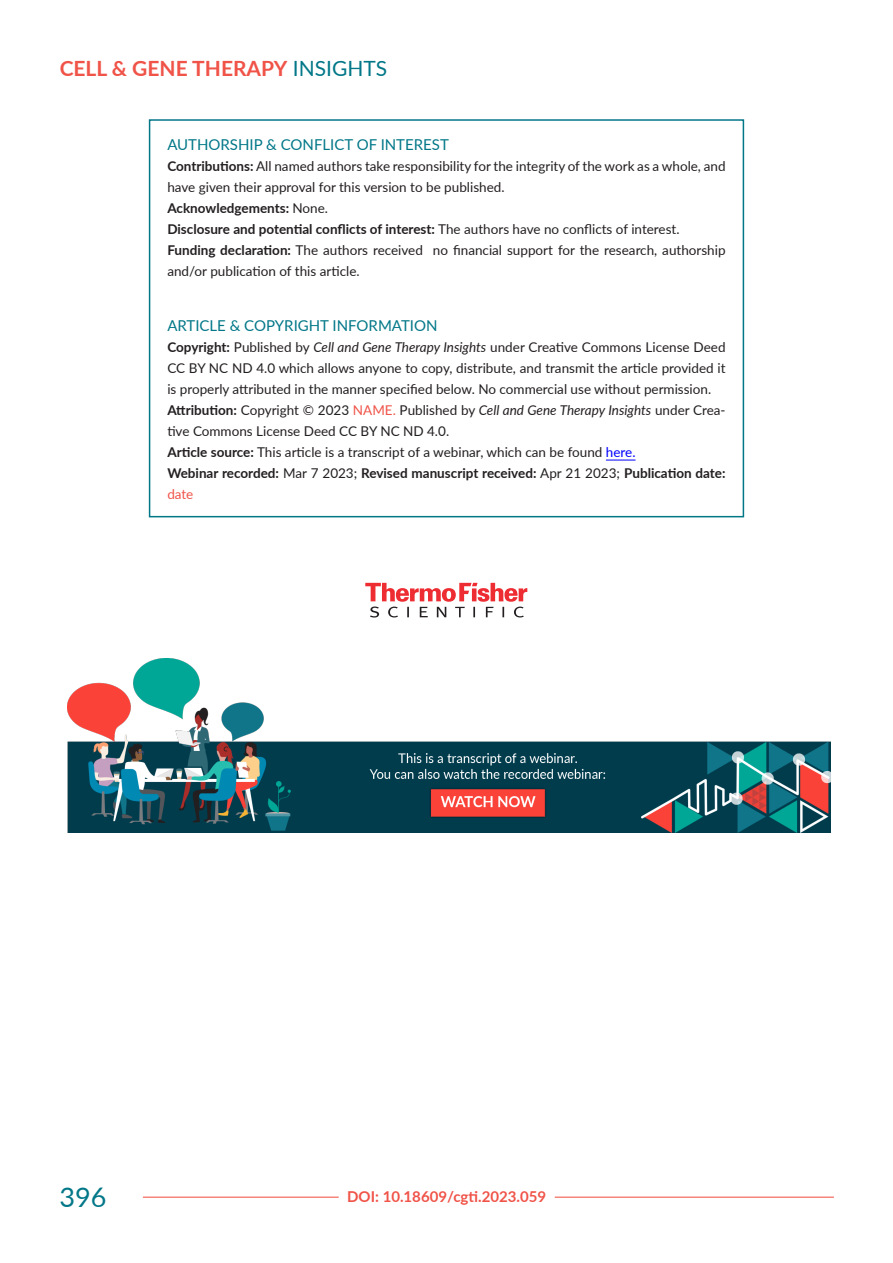
<style>
.page{position:relative;width:893px;height:1263px;background:#fff}
.page>*{position:absolute;margin:0;border:0;box-sizing:border-box;transform-origin:0 0}
.t1{font:27px "Lato";color:#027788}
.t2{font:700 21px "Lato";color:#f05348}
.ackhead{font:15px "Lato";color:#027788}
.t3{font:700 15px "Lato";color:#f05348}
.ackbody{font:13.5px/21px "Lato";color:#231f20}
.ackbody-2{font:700 13.5px/21px "Lato";color:#231f20}
.s1{font-weight:400;color:#027788}
.s2{font-weight:700}
.s3{font-weight:400}
.s4{font-style:italic}
.s5{color:#f05348}
.s6{color:#00f}
.s7{font-weight:400;color:#f05348}
</style>
<div class="page">
<hr style="left:143px;top:1196px;width:691px;height:2px;background:#f05348">
<div style="left:339px;top:1185px;width:216px;height:17px;background:#fff"></div>
<svg style="left:365px;top:582px;width:163px;height:36px"></svg>
<img style="left:67px;top:659px;width:763px;height:174px">
<hr style="left:606px;top:460px;width:30px;height:1px;background:#00f">
<div style="left:149px;top:119px;width:595px;height:398px;border:2px solid #027788"></div>
<h2 class="t2" style="left:60px;top:53px;width:329px">CELL &amp; GENE THERAPY <span class="s1">INSIGHTS</span></h2>
<p class="ackhead" style="left:167px;top:134px;width:283px">AUTHORSHIP &amp; CONFLICT OF INTEREST</p>
<p class="ackbody" style="left:167px;top:155px;width:560px"><span class="s2">Contributions:</span> All named authors take responsibility for the integrity of the work as a whole, and have given their approval for this version to be published.</p>
<p class="ackbody-2" style="left:167px;top:197px;width:162px">Acknowledgements: <span class="s3">None.</span></p>
<p class="ackbody-2" style="left:167px;top:218px;width:514px">Disclosure and potential conflicts of interest: <span class="s3">The authors have no conflicts of interest.</span></p>
<p class="ackbody" style="left:167px;top:239px;width:560px"><span class="s2">Funding declaration:</span> The authors received no financial support for the research, authorship and/or publication of this article.</p>
<p class="ackhead" style="left:167px;top:315px;width:272px">ARTICLE &amp; COPYRIGHT INFORMATION</p>
<p class="ackbody" style="left:167px;top:336px;width:560px;text-align:justify"><span class="s2">Copyright:</span> Published by <span class="s4">Cell and Gene Therapy Insights</span> under Creative Commons License Deed CC BY NC ND 4.0 which allows anyone to copy, distribute, and transmit the article provided it is properly attributed in the manner specified below. No commercial use without permission.</p>
<p class="ackbody" style="left:167px;top:399px;width:560px"><span class="s2">Attribution:</span> Copyright © 2023 <span class="s5">NAME.</span> Published by <span class="s4">Cell and Gene Therapy Insights</span> under Crea&shy;tive Commons License Deed CC BY NC ND 4.0.</p>
<p class="ackbody" style="left:167px;top:441px;width:470px"><span class="s2">Article source:</span> This article is a transcript of a webinar, which can be found <span class="s6">here.</span></p>
<p class="ackbody-2" style="left:167px;top:462px;width:560px">Webinar recorded: <span class="s3">Mar 7 2023;</span> Revised manuscript received: <span class="s3">Apr 21 2023;</span> Publication date: <span class="s7">date</span></p>
<h1 class="t1" style="left:60px;top:1177px;width:48px">396</h1>
<p class="t3" style="left:347px;top:1185px;width:201px">DOI: 10.18609/cgti.2023.059</p>
</div>
